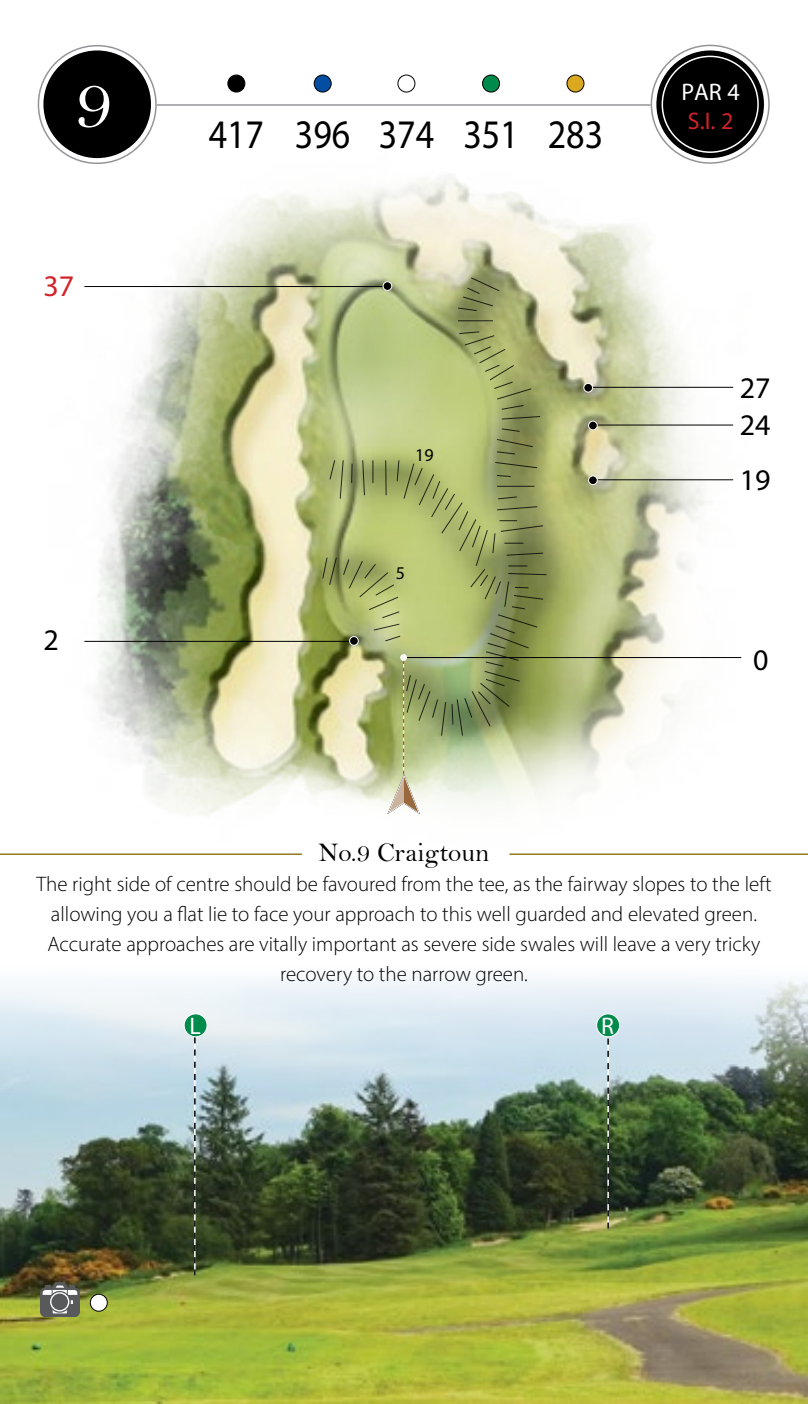
<style>
.page{position:relative;width:808px;height:1404px;background:#fff}
.page>*{position:absolute;margin:0;border:0;box-sizing:border-box;transform-origin:0 0}
.t1{font:75px "Bell";color:#fff}
.t2{font:40.8px "Myriad Pro";color:#000;scale:.88 1}
.t3{font:30px "Myriad Pro";color:#000}
.t4{font:30px "Myriad Pro";color:#d2232a}
.t5{font:27px "Bell";color:#000}
.t6{font:24px "Myriad Pro";color:#fff}
.t7{font:24px "Myriad Pro";color:#d2232a}
.t8{font:300 21px/30px "Myriad Pro";color:#000;text-align:center}
.t9{font:18px "Myriad Pro";color:#000}
</style>
<div class="page">
<img style="left:0;top:979px;width:808px;height:424px">
<div style="left:40px;top:1287px;width:40px;height:29px;border:2px solid #58595b;border-radius:4px"></div>
<svg style="left:42px;top:1280px;width:36px;height:35px"></svg>
<div style="left:51px;top:1293px;width:17px;height:16px;background:#58595b;border-radius:50%"></div>
<div style="left:90px;top:1293px;width:17px;height:17px;background:#fff;border-radius:50%"></div>
<div style="left:90px;top:1293px;width:17px;height:18px;border:1px solid #000;border-radius:50%"></div>
<hr style="left:157px;top:104px;width:494px;height:2px;background:#939598">
<div style="left:656px;top:50px;width:108px;height:108px;background:#000;border-radius:50%"></div>
<div style="left:43px;top:50px;width:108px;height:108px;background:#000;border-radius:50%"></div>
<div style="left:661px;top:56px;width:98px;height:97px;border:2px solid #fff;border-radius:50%"></div>
<div style="left:228px;top:75px;width:17px;height:17px;background:#000;border-radius:50%"></div>
<div style="left:228px;top:75px;width:17px;height:17px;border:1px solid #000;border-radius:50%"></div>
<div style="left:314px;top:75px;width:17px;height:17px;background:#034ea2;border-radius:50%"></div>
<div style="left:314px;top:75px;width:17px;height:17px;border:1px solid #000;border-radius:50%"></div>
<div style="left:398px;top:75px;width:17px;height:17px;border:1px solid #000;border-radius:50%"></div>
<div style="left:482px;top:75px;width:17px;height:17px;background:#008a4b;border-radius:50%"></div>
<div style="left:482px;top:75px;width:18px;height:17px;border:1px solid #000;border-radius:50%"></div>
<div style="left:567px;top:75px;width:17px;height:17px;background:#daa920;border-radius:50%"></div>
<div style="left:567px;top:75px;width:17px;height:17px;border:1px solid #000;border-radius:50%"></div>
<hr style="left:0;top:853px;width:302px;height:1px;background:#937a1f">
<hr style="left:509px;top:853px;width:299px;height:1px;background:#937a1f">
<svg style="left:194px;top:1037px;width:2px;height:238px"></svg>
<svg style="left:607px;top:1038px;width:2px;height:190px"></svg>
<div style="left:597px;top:1013px;width:22px;height:23px;background:#008a4b;border-radius:50%"></div>
<div style="left:596px;top:1013px;width:24px;height:24px;border:1px solid #fff;border-radius:50%"></div>
<div style="left:184px;top:1013px;width:23px;height:23px;background:#008a4b;border-radius:50%"></div>
<div style="left:184px;top:1013px;width:23px;height:24px;border:1px solid #fff;border-radius:50%"></div>
<img style="left:39px;top:119px;width:729px;height:697px">
<hr style="left:407px;top:657px;width:334px;height:1px;background:#000">
<hr style="left:593px;top:387px;width:140px;height:1px;background:#000">
<hr style="left:597px;top:479px;width:136px;height:1px;background:#000">
<hr style="left:597px;top:424px;width:136px;height:1px;background:#000">
<hr style="left:84px;top:286px;width:299px;height:1px;background:#000">
<hr style="left:84px;top:640px;width:265px;height:1px;background:#000">
<div style="left:383px;top:282px;width:9px;height:8px;background:#000;border-radius:50%"></div>
<div style="left:383px;top:281px;width:9px;height:10px;border:1px solid #fff;border-radius:50%"></div>
<div style="left:584px;top:383px;width:8px;height:9px;background:#000;border-radius:50%"></div>
<div style="left:583px;top:383px;width:10px;height:9px;border:1px solid #fff;border-radius:50%"></div>
<div style="left:588px;top:476px;width:9px;height:8px;background:#000;border-radius:50%"></div>
<div style="left:588px;top:475px;width:10px;height:10px;border:1px solid #fff;border-radius:50%"></div>
<div style="left:588px;top:421px;width:9px;height:9px;background:#000;border-radius:50%"></div>
<div style="left:588px;top:421px;width:10px;height:9px;border:1px solid #fff;border-radius:50%"></div>
<hr style="left:458px;top:320px;width:35px;height:1px;background:#000">
<svg style="left:501px;top:428px;width:19px;height:4px"></svg>
<svg style="left:458px;top:331px;width:83px;height:89px;background:#a4ad6a"></svg>
<svg style="left:457px;top:277px;width:43px;height:34px"></svg>
<svg style="left:322px;top:438px;width:225px;height:378px;background:#acb67c"></svg>
<h1 class="t1" style="left:75px;top:57px;width:39px">9</h1>
<p class="t6" style="left:681px;top:77px;width:60px">PAR 4</p>
<p class="t7" style="left:688px;top:106px;width:47px">S.I. 2</p>
<h2 class="t2" style="left:209px;top:109px;width:450px">417 396 374 351 283</h2>
<h3 class="t4" style="left:43px;top:267px;width:32px">37</h3>
<h3 class="t3" style="left:43px;top:621px;width:17px">2</h3>
<p class="t9" style="left:415px;top:444px;width:20px">19</p>
<p class="t9" style="left:396px;top:562px;width:11px">5</p>
<h3 class="t3" style="left:740px;top:369px;width:32px">27</h3>
<h3 class="t3" style="left:740px;top:407px;width:32px">24</h3>
<h3 class="t3" style="left:740px;top:461px;width:32px">19</h3>
<h3 class="t3" style="left:753px;top:641px;width:17px">0</h3>
<p class="t5" style="left:318px;top:836px;width:173px">No.9 Craigtoun</p>
<p class="t8" style="left:36px;top:869px;width:737px">The right side of centre should be favoured from the tee, as the fairway slopes to the left allowing you a flat lie to face your approach to this well guarded and elevated green.<br>Accurate approaches are vitally important as severe side swales will leave a very tricky recovery to the narrow green.</p>
<p class="t6" style="left:189px;top:1011px;width:13px">L</p>
<p class="t6" style="left:601px;top:1011px;width:14px">R</p>
</div>
